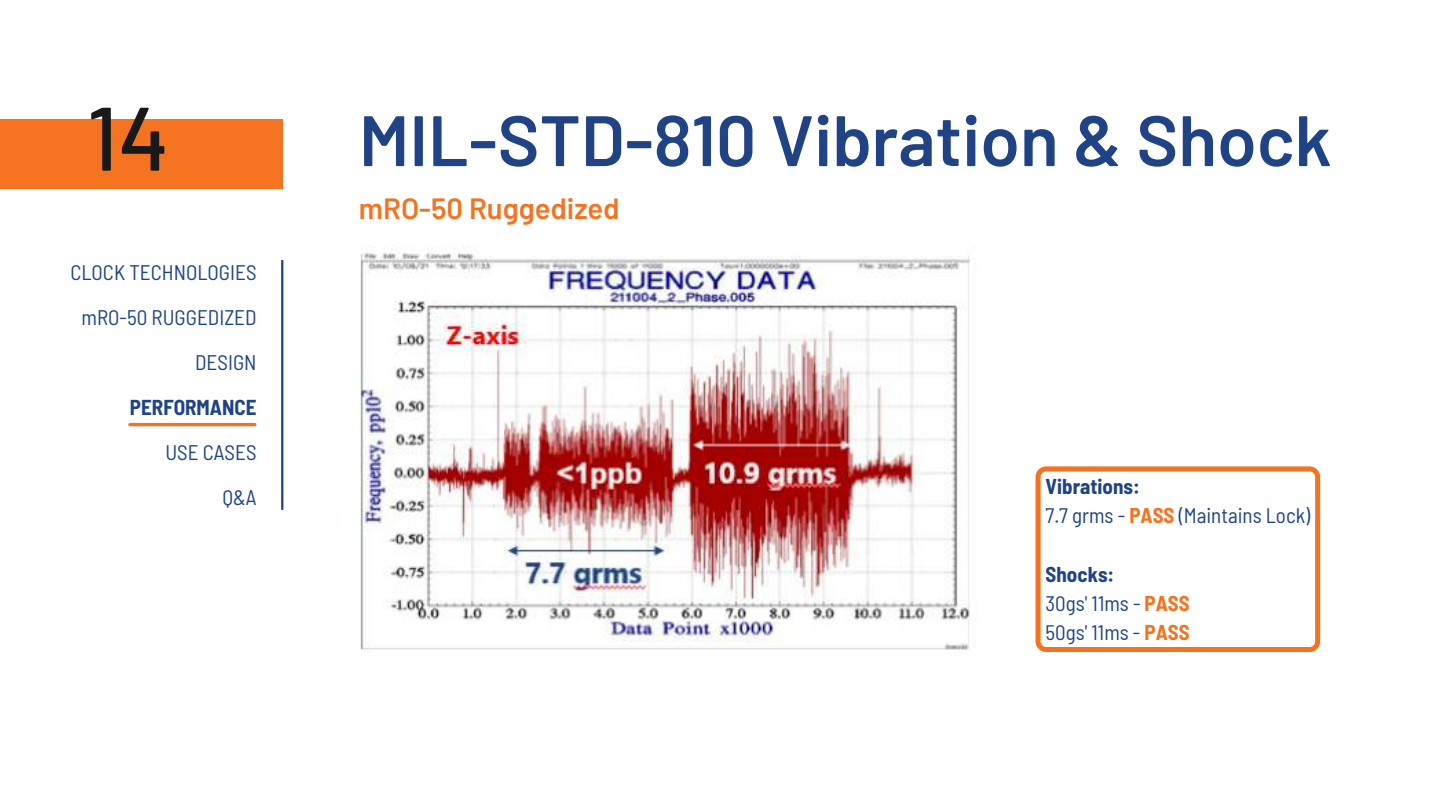
<style>
.page{position:relative;width:1440px;height:810px;background:#fff}
.page>*{position:absolute;margin:0;border:0;box-sizing:border-box;transform-origin:0 0}
.t1{font:500 90px "Barlow";color:#191919}
.t2{font:600 71.25px "Barlow";color:#1f4384}
.t3{font:600 29.25px "Barlow";color:#f37321}
.t4{font:semi-condensed 21.15px/45px "Barlow";color:#1f4384;text-align:right}
.t5{font:700 semi-condensed 21.15px "Barlow";color:#1f4384}
.t6{font:semi-condensed 21px/29.2px "Barlow";color:#1f4384}
.s1{font-weight:700}
.s2{font-weight:700;color:#f37321}
</style>
<div class="page">
<div style="left:0;top:119px;width:282px;height:70px;background:#f37321"></div>
<img style="left:350px;top:246px;width:621px;height:406px">
<svg style="left:1036px;top:466px;width:284px;height:186px"></svg>
<hr style="left:130px;top:423px;width:125px;height:3px;background:#f37321">
<hr style="left:281px;top:260px;width:2px;height:250px;background:#1f4384">
<h1 class="t1" style="left:87px;top:83px;width:84px">14</h1>
<h2 class="t2" style="left:359px;top:96px;width:974px">MIL-STD-810 Vibration &amp; Shock</h2>
<h3 class="t3" style="left:359px;top:191px;width:262px">mRO-50 Ruggedized</h3>
<p class="t4" style="left:70px;top:249px;width:188px">CLOCK TECHNOLOGIES mRO-50 RUGGEDIZED<br>DESIGN</p>
<p class="t5" style="left:130px;top:392px;width:128px">PERFORMANCE</p>
<p class="t4" style="left:165px;top:429px;width:93px">USE CASES<br>Q&amp;A</p>
<p class="t6" style="left:1046px;top:470px;width:266px"><span class="s1">Vibrations:<br></span>7.7 grms - <span class="s2">PASS</span> (Maintains Lock)</p>
<p class="t6" style="left:1046px;top:558px;width:146px"><span class="s1">Shocks:<br></span>30gs' 11ms - <span class="s2">PASS<br></span>50gs' 11ms - <span class="s2">PASS</span></p>
</div>
